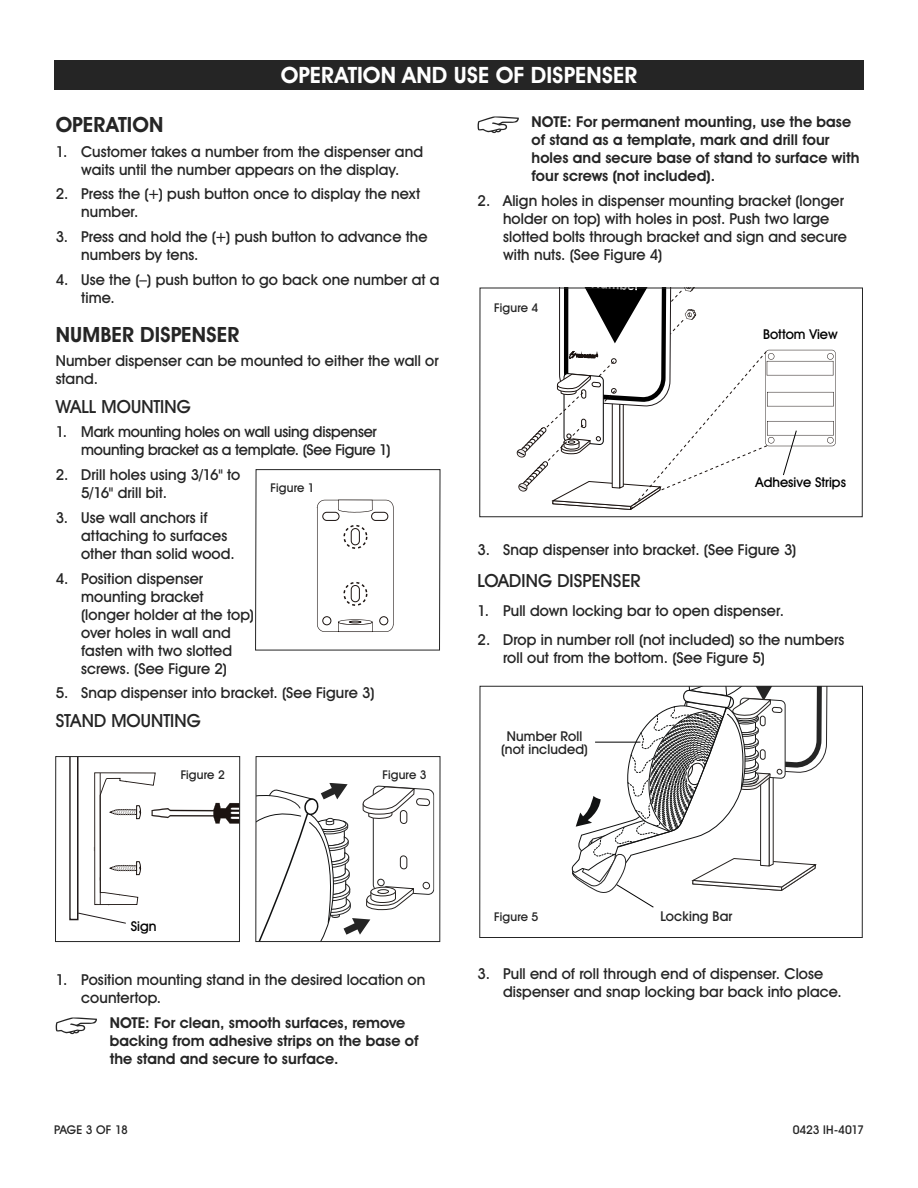
<style>
.page{position:relative;width:918px;height:1188px;background:#fff}
.page>*{position:absolute;margin:0;border:0;box-sizing:border-box;transform-origin:0 0}
.t1{font:700 22.5px "Uline Two Knine";letter-spacing:.005em;color:#fff}
.t2{font:700 21px "Uline Two Knine";letter-spacing:.005em;color:#252525}
.t3{font:18px "Uline Two Knine";letter-spacing:.005em;color:#252525}
.t4{font:15px/18px "Uline Two Knine";letter-spacing:.005em;color:#252525}
.t5{font:700 15px/18px "Uline Two Knine";letter-spacing:.005em;color:#252525}
.t6{font:15px/18px "Uline Two Knine";letter-spacing:-.015em;color:#252525}
.t7{font:13.5px/13.5px "Uline Two Knine";letter-spacing:.01em;color:#252525;text-align:center}
.t8{font:13.5px "Uline Two Knine";color:#000}
.t9{font:12px "Uline Two Knine";letter-spacing:.01em;color:#252525}
.t10{font:12px "Uline Two Knine";letter-spacing:-.01em;color:#252525}
</style>
<div class="page">
<div style="left:54px;top:60px;width:810px;height:30px;background:#252525"></div>
<svg style="left:56px;top:1017px;width:41px;height:17px"></svg>
<svg style="left:478px;top:116px;width:41px;height:17px"></svg>
<svg style="left:255px;top:469px;width:186px;height:182px"></svg>
<svg style="left:517px;top:290px;width:319px;height:220px"></svg>
<div style="left:479px;top:288px;width:384px;height:229px;border:1px solid #252525"></div>
<svg style="left:69px;top:758px;width:169px;height:166px"></svg>
<div style="left:55px;top:756px;width:185px;height:186px;border:1px solid #252525"></div>
<svg style="left:257px;top:783px;width:177px;height:157px"></svg>
<div style="left:255px;top:756px;width:185px;height:186px;border:1px solid #252525"></div>
<div style="left:479px;top:686px;width:384px;height:252px;border:1px solid #252525"></div>
<svg style="left:572px;top:686px;width:256px;height:222px"></svg>
<hr style="left:595px;top:742px;width:45px;height:1px;background:#000">
<h1 class="t1" style="left:281px;top:62px;width:358px">OPERATION AND USE OF DISPENSER</h1>
<h2 class="t2" style="left:56px;top:112px;width:109px">OPERATION</h2>
<p class="t4" style="left:56px;top:142px;width:369px;text-align:center">1. Customer takes a number from the dispenser and waits until the number appears on the display.</p>
<p class="t4" style="left:81px;top:185px;width:341px;text-indent:-26px">2. Press the (+) push button once to display the next number.</p>
<p class="t4" style="left:81px;top:228px;width:348px;text-indent:-26px">3. Press and hold the (+) push button to advance the numbers by tens.</p>
<p class="t4" style="left:81px;top:270px;width:360px;text-indent:-26px">4. Use the (–) push button to go back one number at a time.</p>
<h2 class="t2" style="left:56px;top:321px;width:185px">NUMBER DISPENSER</h2>
<p class="t4" style="left:56px;top:352px;width:385px">Number dispenser can be mounted to either the wall or stand.</p>
<p class="t3" style="left:56px;top:395px;width:137px">WALL MOUNTING</p>
<p class="t6" style="left:81px;top:423px;width:311px;text-indent:-26px">1. Mark mounting holes on wall using dispenser mounting bracket as a template. (See Figure 1)</p>
<p class="t4" style="left:81px;top:466px;width:161px;text-indent:-26px">2. Drill holes using 3/16" to<br>5/16" drill bit.</p>
<p class="t4" style="left:81px;top:508px;width:155px;text-indent:-26px">3. Use wall anchors if attaching to surfaces other than solid wood.</p>
<p class="t4" style="left:81px;top:569px;width:174px;text-indent:-26px">4. Position dispenser mounting bracket (longer holder at the top) over holes in wall and fasten with two slotted screws. (See Figure 2)</p>
<p class="t4" style="left:56px;top:684px;width:320px">5. Snap dispenser into bracket. (See Figure 3)</p>
<p class="t3" style="left:56px;top:709px;width:147px">STAND MOUNTING</p>
<p class="t9" style="left:271px;top:480px;width:46px">Figure 1</p>
<p class="t9" style="left:181px;top:767px;width:46px">Figure 2</p>
<p class="t9" style="left:383px;top:767px;width:46px">Figure 3</p>
<p class="t5" style="left:532px;top:113px;width:330px">NOTE: For permanent mounting, use the base of stand as a template, mark and drill four holes and secure base of stand to surface with four screws (not included).</p>
<p class="t4" style="left:503px;top:191px;width:345px;text-indent:-26px">2. Align holes in dispenser mounting bracket (longer holder on top) with holes in post. Push two large slotted bolts through bracket and sign and secure with nuts. (See Figure 4)</p>
<p class="t9" style="left:494px;top:300px;width:46px">Figure 4</p>
<p class="t8" style="left:763px;top:326px;width:76px">Bottom View</p>
<p class="t8" style="left:756px;top:474px;width:92px">Adhesive Strips</p>
<p class="t4" style="left:478px;top:540px;width:320px">3. Snap dispenser into bracket. (See Figure 3)</p>
<p class="t3" style="left:478px;top:570px;width:165px">LOADING DISPENSER</p>
<p class="t4" style="left:478px;top:601px;width:308px">1. Pull down locking bar to open dispenser.</p>
<p class="t4" style="left:503px;top:630px;width:343px;text-indent:-26px">2. Drop in number roll (not included) so the numbers roll out from the bottom. (See Figure 5)</p>
<p class="t7" style="left:501px;top:729px;width:88px">Number Roll (not included)</p>
<p class="t8" style="left:131px;top:918px;width:27px">Sign</p>
<p class="t4" style="left:81px;top:971px;width:346px;text-indent:-26px">1. Position mounting stand in the desired location on countertop.</p>
<p class="t5" style="left:110px;top:1014px;width:310px">NOTE: For clean, smooth surfaces, remove backing from adhesive strips on the base of the stand and secure to surface.</p>
<p class="t9" style="left:494px;top:909px;width:46px">Figure 5</p>
<p class="t7" style="left:660px;top:909px;width:74px">Locking Bar</p>
<p class="t4" style="left:503px;top:965px;width:340px;text-indent:-26px">3. Pull end of roll through end of dispenser. Close dispenser and snap locking bar back into place.</p>
<p class="t9" style="left:54px;top:1122px;width:75px">PAGE 3 OF 18</p>
<p class="t10" style="left:793px;top:1122px;width:73px">0423 IH-4017</p>
</div>
